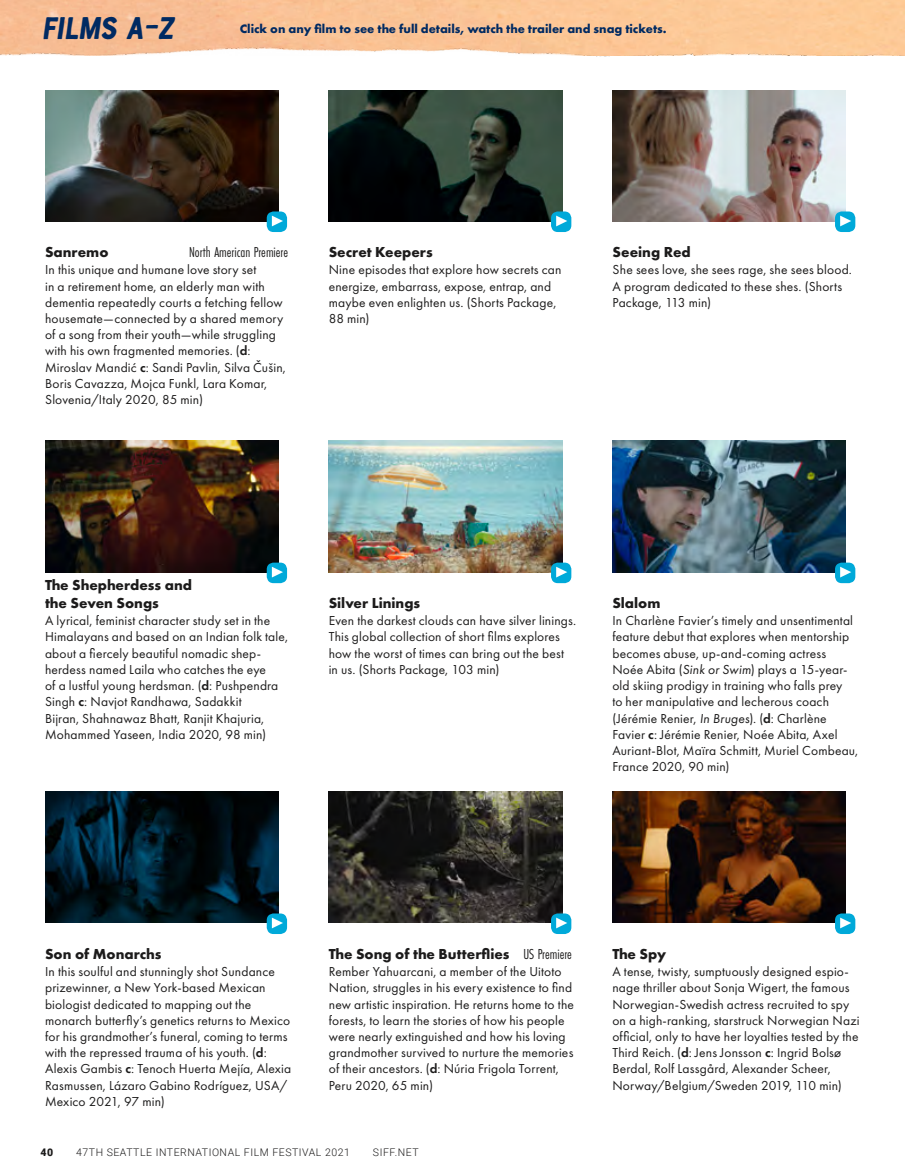
<style>
.page{position:relative;width:905px;height:1175px;background:#fff}
.page>*{position:absolute;margin:0;border:0;box-sizing:border-box;transform-origin:0 0}
.t1{font:33px "Bourton Hand Base";color:#002a62}
.t2{font:700 15px/18px "Futura PT";color:#1c1b1b}
.t3{font:15px "Futura PT Cond";color:#1c1b1b}
.t4{font:13.5px/16.2px "Futura PT";letter-spacing:.01em;color:#1c1b1b}
.t5{font:700 12.75px "Futura PT";color:#002a62}
.t6{font:300 10.5px "Roboto";letter-spacing:.05em;color:#1c1b1b}
.t7{font:900 10.5px "Roboto";color:#1c1b1b}
.s1{font-weight:600}
.s2{font-style:italic}
.s3{font-family:"Futura PT Cond";font-weight:400}
</style>
<div class="page">
<img style="left:0;top:0;width:904px;height:164px">
<div style="left:45px;top:90px;width:247px;height:131px;background:#fff"></div>
<div style="left:329px;top:90px;width:247px;height:131px;background:#fff"></div>
<div style="left:612px;top:90px;width:247px;height:131px;background:#fff"></div>
<img style="left:45px;top:90px;width:233px;height:131px">
<img style="left:329px;top:90px;width:233px;height:131px">
<img style="left:612px;top:90px;width:233px;height:131px">
<img style="left:45px;top:441px;width:233px;height:131px">
<img style="left:329px;top:441px;width:233px;height:131px">
<img style="left:612px;top:441px;width:233px;height:131px">
<img style="left:329px;top:791px;width:233px;height:132px">
<img style="left:45px;top:791px;width:233px;height:132px">
<img style="left:612px;top:791px;width:233px;height:132px">
<div style="left:267px;top:211px;width:20px;height:21px;background:#00a9d9;border-radius:7px"></div>
<svg style="left:272px;top:216px;width:11px;height:10px"></svg>
<div style="left:267px;top:562px;width:20px;height:21px;background:#00a9d9;border-radius:7px"></div>
<svg style="left:272px;top:566px;width:11px;height:11px"></svg>
<div style="left:267px;top:913px;width:20px;height:21px;background:#00a9d9;border-radius:7px"></div>
<svg style="left:272px;top:917px;width:11px;height:11px"></svg>
<div style="left:551px;top:211px;width:20px;height:21px;background:#00a9d9;border-radius:7px"></div>
<svg style="left:556px;top:216px;width:11px;height:10px"></svg>
<div style="left:551px;top:562px;width:20px;height:21px;background:#00a9d9;border-radius:7px"></div>
<svg style="left:556px;top:566px;width:11px;height:11px"></svg>
<div style="left:551px;top:913px;width:20px;height:21px;background:#00a9d9;border-radius:7px"></div>
<svg style="left:556px;top:917px;width:11px;height:11px"></svg>
<div style="left:835px;top:211px;width:20px;height:21px;background:#00a9d9;border-radius:7px"></div>
<svg style="left:840px;top:216px;width:11px;height:10px"></svg>
<div style="left:835px;top:562px;width:20px;height:21px;background:#00a9d9;border-radius:7px"></div>
<svg style="left:840px;top:566px;width:11px;height:11px"></svg>
<div style="left:835px;top:913px;width:20px;height:21px;background:#00a9d9;border-radius:7px"></div>
<svg style="left:840px;top:917px;width:11px;height:11px"></svg>
<h1 class="t1" style="left:40px;top:8px;width:142px">FILMS A–Z</h1>
<p class="t5" style="left:240px;top:20px;width:428px">Click on any film to see the full details, watch the trailer and snag tickets.</p>
<p class="t2" style="left:45px;top:243px;width:65px">Sanremo</p>
<p class="t3" style="left:189px;top:243px;width:100px">North American Premiere</p>
<p class="t4" style="left:45px;top:262px;width:242px">In this unique and humane love story set<br>in a retirement home, an elderly man with dementia repeatedly courts a fetching fellow housemate—connected by a shared memory of a song from their youth—while struggling with his own fragmented memories. (<span class="s1">d</span>:<br>Miroslav Mandić <span class="s1">c</span>: Sandi Pavlin, Silva Čušin, Boris Cavazza, Mojca Funkl, Lara Komar, Slovenia/Italy 2020, 85 min)</p>
<p class="t2" style="left:329px;top:243px;width:105px">Secret Keepers</p>
<p class="t4" style="left:329px;top:262px;width:234px">Nine episodes that explore how secrets can energize, embarrass, expose, entrap, and maybe even enlighten us. (Shorts Package, 88 min)</p>
<p class="t2" style="left:612px;top:243px;width:80px">Seeing Red</p>
<p class="t4" style="left:612px;top:262px;width:241px">She sees love, she sees rage, she sees blood.<br>A program dedicated to these shes. (Shorts<br>Package, 113 min)</p>
<p class="t2" style="left:45px;top:575px;width:148px">The Shepherdess and the Seven Songs</p>
<p class="t4" style="left:45px;top:612px;width:245px">A lyrical, feminist character study set in the Himalayans and based on an Indian folk tale, about a fiercely beautiful nomadic shep&shy;herdess named Laila who catches the eye<br>of a lustful young herdsman. (<span class="s1">d</span>: Pushpendra Singh <span class="s1">c</span>: Navjot Randhawa, Sadakkit<br>Bijran, Shahnawaz Bhatt, Ranjit Khajuria, Mohammed Yaseen, India 2020, 98 min)</p>
<p class="t2" style="left:329px;top:593px;width:93px">Silver Linings</p>
<p class="t4" style="left:329px;top:612px;width:249px">Even the darkest clouds can have silver linings.<br>This global collection of short films explores how the worst of times can bring out the best in us. (Shorts Package, 103 min)</p>
<p class="t2" style="left:612px;top:593px;width:50px">Slalom</p>
<p class="t4" style="left:612px;top:612px;width:247px">In Charlène Favier’s timely and unsentimental feature debut that explores when mentorship becomes abuse, up-and-coming actress Noée Abita (<span class="s2">Sink or Swim</span>) plays a 15-year&shy;old skiing prodigy in training who falls prey<br>to her manipulative and lecherous coach (Jérémie Renier, <span class="s2">In Bruges</span>). (<span class="s1">d</span>: Charlène Favier <span class="s1">c</span>: Jérémie Renier, Noée Abita, Axel Auriant-Blot, Maïra Schmitt, Muriel Combeau, France 2020, 90 min)</p>
<p class="t2" style="left:45px;top:944px;width:118px">Son of Monarchs</p>
<p class="t4" style="left:45px;top:963px;width:248px">In this soulful and stunningly shot Sundance prizewinner, a New York-based Mexican biologist dedicated to mapping out the monarch butterfly’s genetics returns to Mexico for his grandmother’s funeral, coming to terms with the repressed trauma of his youth. (<span class="s1">d</span>:<br>Alexis Gambis <span class="s1">c</span>: Tenoch Huerta Mejía, Alexia Rasmussen, Lázaro Gabino Rodríguez, USA/ Mexico 2021, 97 min)</p>
<p class="t2" style="left:329px;top:944px;width:244px">The Song of the Butterflies <span class="s3">US Premiere</span></p>
<p class="t4" style="left:329px;top:963px;width:247px">Rember Yahuarcani, a member of the Uitoto Nation, struggles in his every existence to find new artistic inspiration. He returns home to the forests, to learn the stories of how his people were nearly extinguished and how his loving grandmother survived to nurture the memories of their ancestors. (<span class="s1">d</span>: Núria Frigola Torrent, Peru 2020, 65 min)</p>
<p class="t7" style="left:40px;top:1145px;width:14px">40</p>
<p class="t6" style="left:76px;top:1145px;width:275px">47TH SEATTLE INTERNATIONAL FILM FESTIVAL 2021</p>
<p class="t6" style="left:373px;top:1145px;width:47px">SIFF.NET</p>
<p class="t2" style="left:612px;top:944px;width:55px">The Spy</p>
<p class="t4" style="left:612px;top:963px;width:249px">A tense, twisty, sumptuously designed espio&shy;nage thriller about Sonja Wigert, the famous Norwegian-Swedish actress recruited to spy on a high-ranking, starstruck Norwegian Nazi official, only to have her loyalties tested by the Third Reich. (<span class="s1">d</span>: Jens Jonsson <span class="s1">c</span>: Ingrid Bolsø Berdal, Rolf Lassgård, Alexander Scheer, Norway/Belgium/Sweden 2019, 110 min)</p>
</div>
